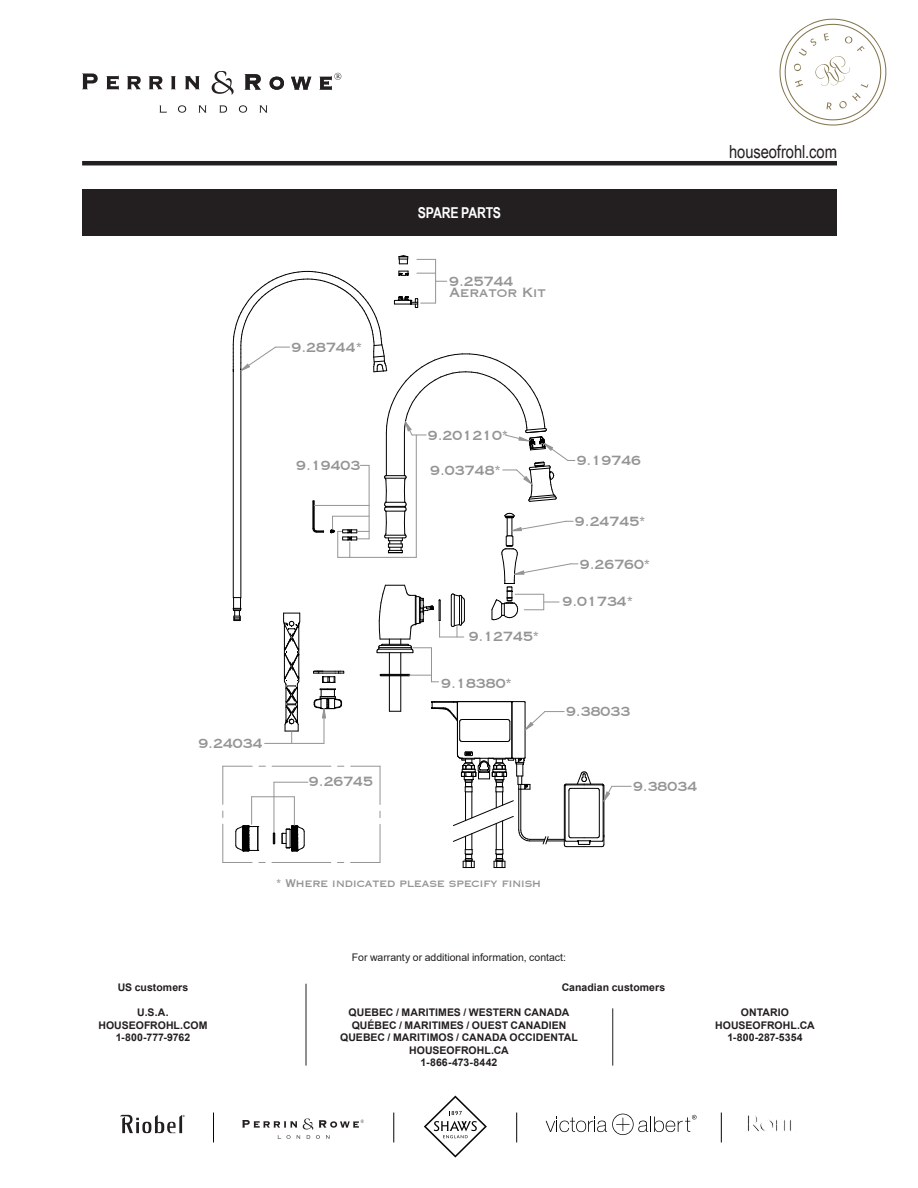
<style>
.page{position:relative;width:918px;height:1188px;background:#fff}
.page>*{position:absolute;margin:0;border:0;box-sizing:border-box;transform-origin:0 0}
.t1{font:18px "Arial Narrow";letter-spacing:-.005em;color:#231f20}
.Product_Title_Bar{font:700 15px "Arial Narrow";letter-spacing:-.02em;color:#fff}
.t2{font:700 12.6px/11.2px "Copperplate S Si";letter-spacing:.005em;color:#949494}
.t3{font:700 10.5px/12.6px "Arial";letter-spacing:.005em;color:#231f20;text-align:center}
.t4{font:10.5px "Arial";color:#231f20}
.t5{font:700 10.5px "Copperplate S Si";color:#949494}
</style>
<div class="page">
<hr style="left:82px;top:161px;width:755px;height:4px;background:#231f20">
<hr style="left:306px;top:984px;width:1px;height:82px;background:#231f20">
<hr style="left:612px;top:1008px;width:1px;height:58px;background:#231f20">
<svg style="left:546px;top:1114px;width:151px;height:21px"></svg>
<svg style="left:213px;top:1113px;width:1px;height:29px"></svg>
<svg style="left:393px;top:1113px;width:1px;height:29px"></svg>
<svg style="left:516px;top:1113px;width:1px;height:29px"></svg>
<svg style="left:721px;top:1113px;width:1px;height:29px"></svg>
<svg style="left:747px;top:1115px;width:44px;height:17px"></svg>
<svg style="left:120px;top:1115px;width:65px;height:18px"></svg>
<svg style="left:242px;top:1118px;width:122px;height:21px"></svg>
<svg style="left:424px;top:1096px;width:63px;height:62px"></svg>
<svg style="left:779px;top:18px;width:108px;height:108px"></svg>
<svg style="left:82px;top:74px;width:16px;height:15px"></svg>
<svg style="left:106px;top:75px;width:13px;height:15px"></svg>
<svg style="left:127px;top:76px;width:14px;height:13px"></svg>
<svg style="left:149px;top:76px;width:14px;height:13px"></svg>
<svg style="left:171px;top:76px;width:5px;height:13px"></svg>
<svg style="left:185px;top:76px;width:15px;height:13px"></svg>
<svg style="left:211px;top:71px;width:23px;height:24px"></svg>
<svg style="left:159px;top:105px;width:8px;height:8px"></svg>
<svg style="left:178px;top:105px;width:8px;height:8px"></svg>
<svg style="left:199px;top:105px;width:7px;height:8px"></svg>
<svg style="left:219px;top:105px;width:8px;height:8px"></svg>
<svg style="left:239px;top:105px;width:8px;height:8px"></svg>
<svg style="left:259px;top:105px;width:8px;height:8px"></svg>
<svg style="left:245px;top:74px;width:16px;height:16px"></svg>
<svg style="left:270px;top:77px;width:14px;height:13px"></svg>
<svg style="left:291px;top:77px;width:20px;height:13px"></svg>
<svg style="left:320px;top:73px;width:21px;height:17px"></svg>
<div style="left:82px;top:189px;width:755px;height:46px;background:#231f20"></div>
<svg style="left:399px;top:255px;width:9px;height:9px"></svg>
<svg style="left:417px;top:259px;width:18px;height:1px"></svg>
<hr style="left:435px;top:259px;width:1px;height:44px;background:#949494">
<svg style="left:273px;top:833px;width:2px;height:11px"></svg>
<svg style="left:235px;top:797px;width:24px;height:54px"></svg>
<hr style="left:252px;top:797px;width:42px;height:1px;background:#949494">
<hr style="left:274px;top:797px;width:1px;height:35px;background:#949494">
<svg style="left:282px;top:797px;width:23px;height:54px"></svg>
<svg style="left:274px;top:783px;width:1px;height:14px"></svg>
<hr style="left:274px;top:782px;width:34px;height:1px;background:#949494">
<hr style="left:525px;top:702px;width:1px;height:56px;background:#000">
<hr style="left:512px;top:702px;width:1px;height:56px;background:#000">
<hr style="left:457px;top:702px;width:1px;height:52px;background:#000">
<hr style="left:222px;top:766px;width:1px;height:38px;background:#949494">
<hr style="left:222px;top:824px;width:1px;height:38px;background:#949494">
<svg style="left:223px;top:862px;width:29px;height:1px"></svg>
<hr style="left:272px;top:862px;width:59px;height:1px;background:#949494">
<svg style="left:351px;top:862px;width:29px;height:1px"></svg>
<hr style="left:380px;top:824px;width:1px;height:38px;background:#949494">
<hr style="left:380px;top:766px;width:1px;height:39px;background:#949494">
<svg style="left:351px;top:766px;width:29px;height:1px"></svg>
<hr style="left:272px;top:766px;width:59px;height:1px;background:#949494">
<svg style="left:223px;top:766px;width:29px;height:1px"></svg>
<hr style="left:265px;top:743px;width:59px;height:1px;background:#949494">
<svg style="left:453px;top:752px;width:178px;height:116px"></svg>
<svg style="left:233px;top:271px;width:345px;height:472px"></svg>
<p class="t2" style="left:292px;top:341px;width:72px">9.28744*</p>
<p class="t2" style="left:296px;top:459px;width:66px">9.19403</p>
<p class="t2" style="left:198px;top:738px;width:66px">9.24034</p>
<p class="t2" style="left:309px;top:776px;width:66px">9.26745</p>
<p class="Product_Title_Bar" style="left:418px;top:201px;width:85px">SPARE PARTS</p>
<p class="t2" style="left:449px;top:276px;width:98px">9.25744<br>Aerator Kit</p>
<h1 class="t1" style="left:729px;top:138px;width:109px">houseofrohl.com</h1>
<p class="t2" style="left:428px;top:429px;width:82px">9.201210*</p>
<p class="t2" style="left:430px;top:464px;width:72px">9.03748*</p>
<p class="t2" style="left:469px;top:630px;width:72px">9.12745*</p>
<p class="t2" style="left:441px;top:677px;width:72px">9.18380*</p>
<p class="t2" style="left:577px;top:455px;width:66px">9.19746</p>
<p class="t2" style="left:575px;top:516px;width:72px">9.24745*</p>
<p class="t2" style="left:580px;top:558px;width:72px">9.26760*</p>
<p class="t2" style="left:563px;top:596px;width:72px">9.01734*</p>
<p class="t2" style="left:566px;top:706px;width:66px">9.38033</p>
<p class="t2" style="left:633px;top:781px;width:66px">9.38034</p>
<p class="t5" style="left:276px;top:876px;width:267px">* Where indicated please specify finish</p>
<p class="t4" style="left:352px;top:950px;width:216px">For warranty or additional information, contact:</p>
<p class="t3" style="left:118px;top:981px;width:72px">US customers</p>
<p class="t3" style="left:562px;top:981px;width:105px">Canadian customers</p>
<p class="t3" style="left:340px;top:1006px;width:239px">QUEBEC / MARITIMES / WESTERN CANADA<br>QUÉBEC / MARITIMES / OUEST CANADIEN<br>QUEBEC / MARITIMOS / CANADA OCCIDENTAL<br>HOUSEOFROHL.CA<br>1-866-473-8442</p>
<p class="t3" style="left:715px;top:1006px;width:101px">ONTARIO<br>HOUSEOFROHL.CA<br>1-800-287-5354</p>
<p class="t3" style="left:98px;top:1006px;width:111px">U.S.A.<br>HOUSEOFROHL.COM<br>1-800-777-9762</p>
</div>
